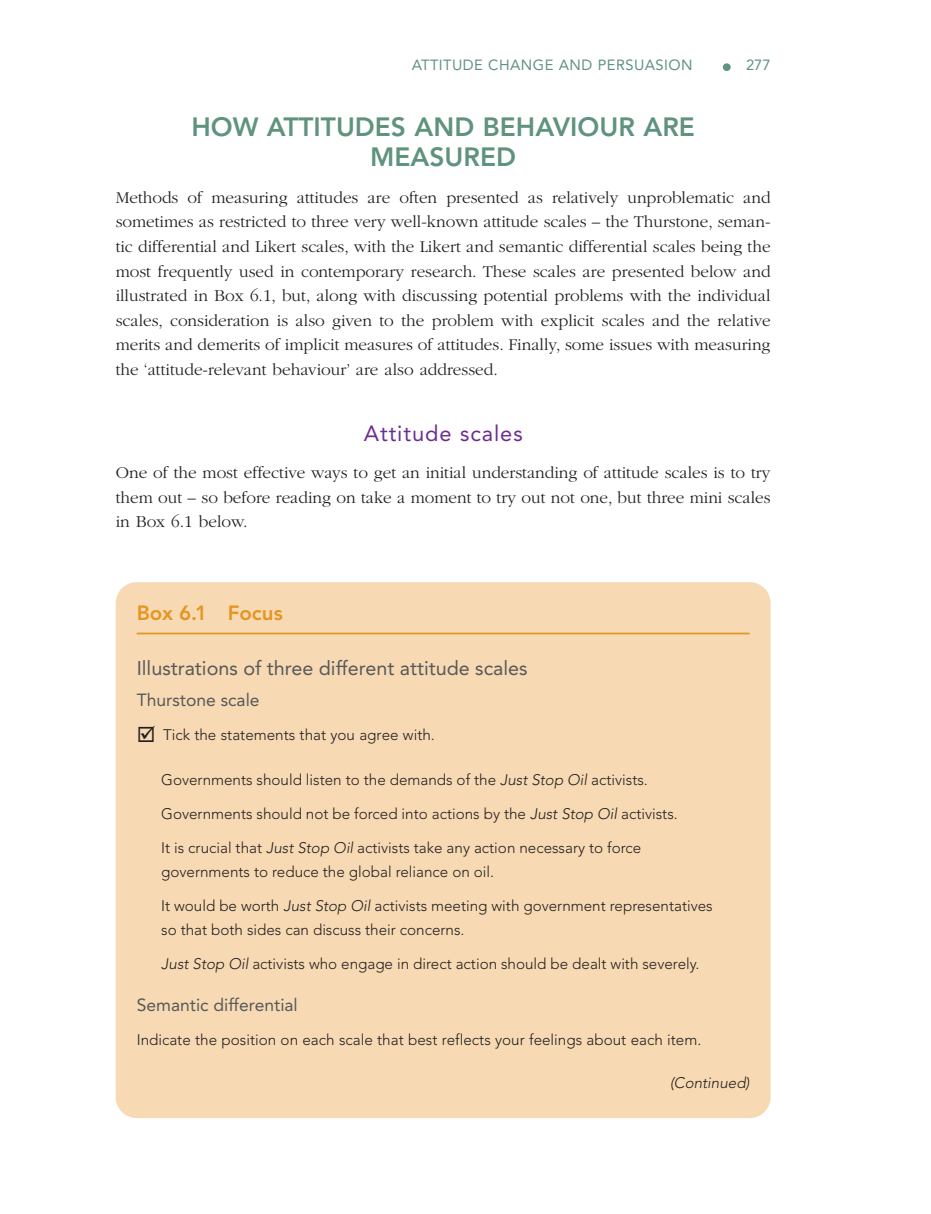
<style>
.page{position:relative;width:931px;height:1214px;background:#fff}
.page>*{position:absolute;margin:0;border:0;box-sizing:border-box;transform-origin:0 0}
.t1{font:800 26.25px/30.6px "Avenir LT Std";color:#60937d;text-align:center}
.t2{font:21.88px "Avenir LT Std";letter-spacing:.04em;color:#6e2c91}
.BX2_TI{font:800 20.47px "Avenir LT Std";color:#e59522}
.BX1_H1{font:19.78px "Avenir LT Std";color:#57585a}
.BX1_H2{font:17.5px "Avenir LT Std";color:#57585a}
.TEXT{font:300 17.15px/24.5px "ITC Garamond Std";color:#231f20;text-align:justify}
.BX1_EX{font:300 15.22px/23.6px "Avenir LT Std";color:#231f20}
.BX1_TEXT{font:300 15.22px "Avenir LT Std";color:#231f20}
.BX1_TEXT-2{font:italic 300 15.22px "Avenir LT Std";color:#231f20}
.t3{font:14.7px "Avenir LT Std";letter-spacing:.03em;color:#60937d}
.s1{font-style:italic}
</style>
<div class="page">
<div style="left:723px;top:63px;width:8px;height:8px;border:2px solid #60937d;border-radius:50%"></div>
<div style="left:116px;top:582px;width:654px;height:536px;background:#f7dab3;border-radius:21px"></div>
<hr style="left:137px;top:632px;width:612px;height:2px;background:#e59522">
<p class="t3" style="left:412px;top:57px;width:282px">ATTITUDE CHANGE AND PERSUASION</p>
<p class="t3" style="left:746px;top:57px;width:26px">277</p>
<h1 class="t1" style="left:191px;top:111px;width:505px">HOW ATTITUDES AND BEHAVIOUR ARE<br>MEASURED</h1>
<p class="TEXT" style="left:116px;top:186px;width:656px">Methods of measuring attitudes are often presented as relatively unproblematic and sometimes as restricted to three very well-known attitude scales – the Thurstone, seman&shy;tic differential and Likert scales, with the Likert and semantic differential scales being the most frequently used in contemporary research. These scales are presented below and illustrated in Box 6.1, but, along with discussing potential problems with the individual scales, consideration is also given to the problem with explicit scales and the relative merits and demerits of implicit measures of attitudes. Finally, some issues with measuring the ‘attitude-relevant behaviour’ are also addressed.</p>
<h2 class="t2" style="left:364px;top:421px;width:160px">Attitude scales</h2>
<p class="TEXT" style="left:116px;top:461px;width:656px">One of the most effective ways to get an initial understanding of attitude scales is to try them out – so before reading on take a moment to try out not one, but three mini scales in Box 6.1 below.</p>
<p class="BX2_TI" style="left:137px;top:601px;width:148px">Box 6.1 Focus</p>
<p class="BX1_H1" style="left:137px;top:656px;width:392px">Illustrations of three different attitude scales</p>
<p class="BX1_H2" style="left:137px;top:690px;width:124px">Thurstone scale</p>
<p class="BX1_TEXT" style="left:137px;top:726px;width:300px">☑ Tick the statements that you agree with.</p>
<p class="BX1_EX" style="left:161px;top:768px;width:488px">Governments should listen to the demands of the <span class="s1">Just Stop Oil</span> activists.</p>
<p class="BX1_EX" style="left:161px;top:802px;width:518px">Governments should not be forced into actions by the <span class="s1">Just Stop Oil</span> activists.</p>
<p class="BX1_EX" style="left:161px;top:836px;width:482px">It is crucial that <span class="s1">Just Stop Oil</span> activists take any action necessary to force governments to reduce the global reliance on oil.</p>
<p class="BX1_EX" style="left:161px;top:894px;width:553px">It would be worth <span class="s1">Just Stop Oil</span> activists meeting with government representatives so that both sides can discuss their concerns.</p>
<p class="BX1_EX" style="left:161px;top:951px;width:540px"><span class="s1">Just Stop Oil</span> activists who engage in direct action should be dealt with severely.</p>
<p class="BX1_H2" style="left:137px;top:994px;width:163px">Semantic differential</p>
<p class="BX1_TEXT" style="left:137px;top:1030px;width:566px">Indicate the position on each scale that best reflects your feelings about each item.</p>
<p class="BX1_TEXT-2" style="left:670px;top:1073px;width:81px">(Continued)</p>
</div>
